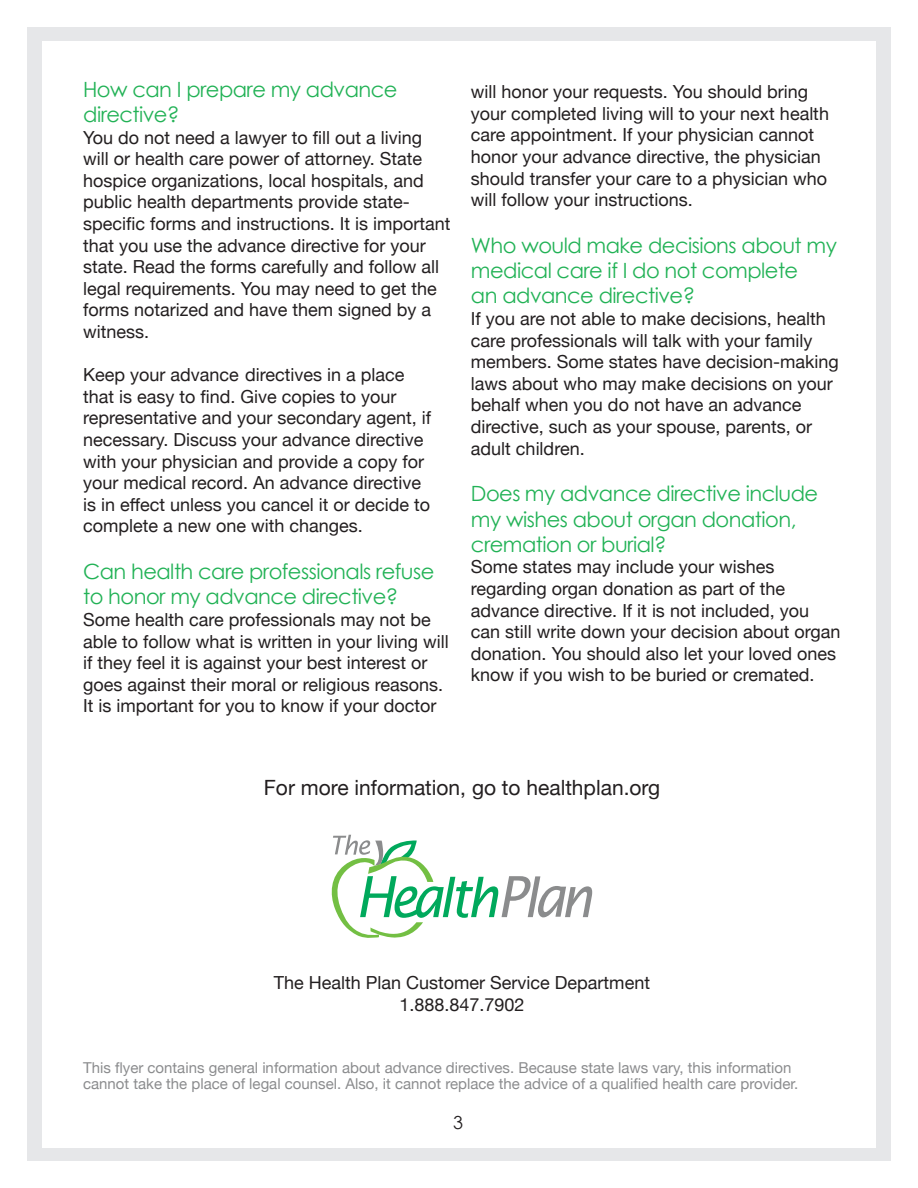
<style>
.page{position:relative;width:918px;height:1188px;background:#fff}
.page>*{position:absolute;margin:0;border:0;box-sizing:border-box;transform-origin:0 0}
.t1{font:21px/25.2px "Century Gothic";letter-spacing:-.025em;color:#22b256}
.t2{font:21px "Helvetica Neue";color:#231f20}
.t3{font:18px/21.6px "Helvetica Neue";color:#231f20}
.t4{font:18px "Century Gothic";color:#231f20}
.t5{font:15px/16.5px "Helvetica Neue";color:#8b8c8e}
</style>
<div class="page">
<div style="left:27px;top:27px;width:864px;height:1134px;background:#e6e7e9"></div>
<div style="left:42px;top:41px;width:834px;height:1107px;background:#fff"></div>
<svg style="left:332px;top:835px;width:260px;height:103px"></svg>
<p class="t1" style="left:83px;top:76px;width:316px">How can I prepare my advance directive?</p>
<p class="t3" style="left:83px;top:127px;width:369px">You do not need a lawyer to fill out a living will or health care power of attorney. State hospice organizations, local hospitals, and public health departments provide state&shy;specific forms and instructions. It is important that you use the advance directive for your state. Read the forms carefully and follow all legal requirements. You may need to get the forms notarized and have them signed by a witness.</p>
<p class="t3" style="left:83px;top:365px;width:350px">Keep your advance directives in a place that is easy to find. Give copies to your representative and your secondary agent, if necessary. Discuss your advance directive with your physician and provide a copy for your medical record. An advance directive is in effect unless you cancel it or decide to complete a new one with changes.</p>
<p class="t1" style="left:83px;top:559px;width:353px">Can health care professionals refuse to honor my advance directive?</p>
<p class="t3" style="left:83px;top:610px;width:367px">Some health care professionals may not be able to follow what is written in your living will if they feel it is against your best interest or goes against their moral or religious reasons.<br>It is important for you to know if your doctor</p>
<p class="t3" style="left:471px;top:82px;width:360px">will honor your requests. You should bring your completed living will to your next health care appointment. If your physician cannot honor your advance directive, the physician should transfer your care to a physician who will follow your instructions.</p>
<p class="t1" style="left:471px;top:232px;width:367px">Who would make decisions about my medical care if I do not complete<br>an advance directive?</p>
<p class="t3" style="left:471px;top:309px;width:369px">If you are not able to make decisions, health care professionals will talk with your family members. Some states have decision-making laws about who may make decisions on your behalf when you do not have an advance directive, such as your spouse, parents, or adult children.</p>
<p class="t1" style="left:471px;top:481px;width:349px">Does my advance directive include my wishes about organ donation, cremation or burial?</p>
<p class="t3" style="left:471px;top:557px;width:371px">Some states may include your wishes regarding organ donation as part of the advance directive. If it is not included, you can still write down your decision about organ donation. You should also let your loved ones know if you wish to be buried or cremated.</p>
<p class="t2" style="left:264px;top:772px;width:398px">For more information, go to healthplan.org</p>
<p class="t3" style="left:274px;top:973px;width:378px;text-align:center">The Health Plan Customer Service Department<br>1.888.847.7902</p>
<p class="t5" style="left:83px;top:1060px;width:717px">This flyer contains general information about advance directives. Because state laws vary, this information cannot take the place of legal counsel. Also, it cannot replace the advice of a qualified health care provider.</p>
<p class="t4" style="left:453px;top:1111px;width:11px">3</p>
</div>
